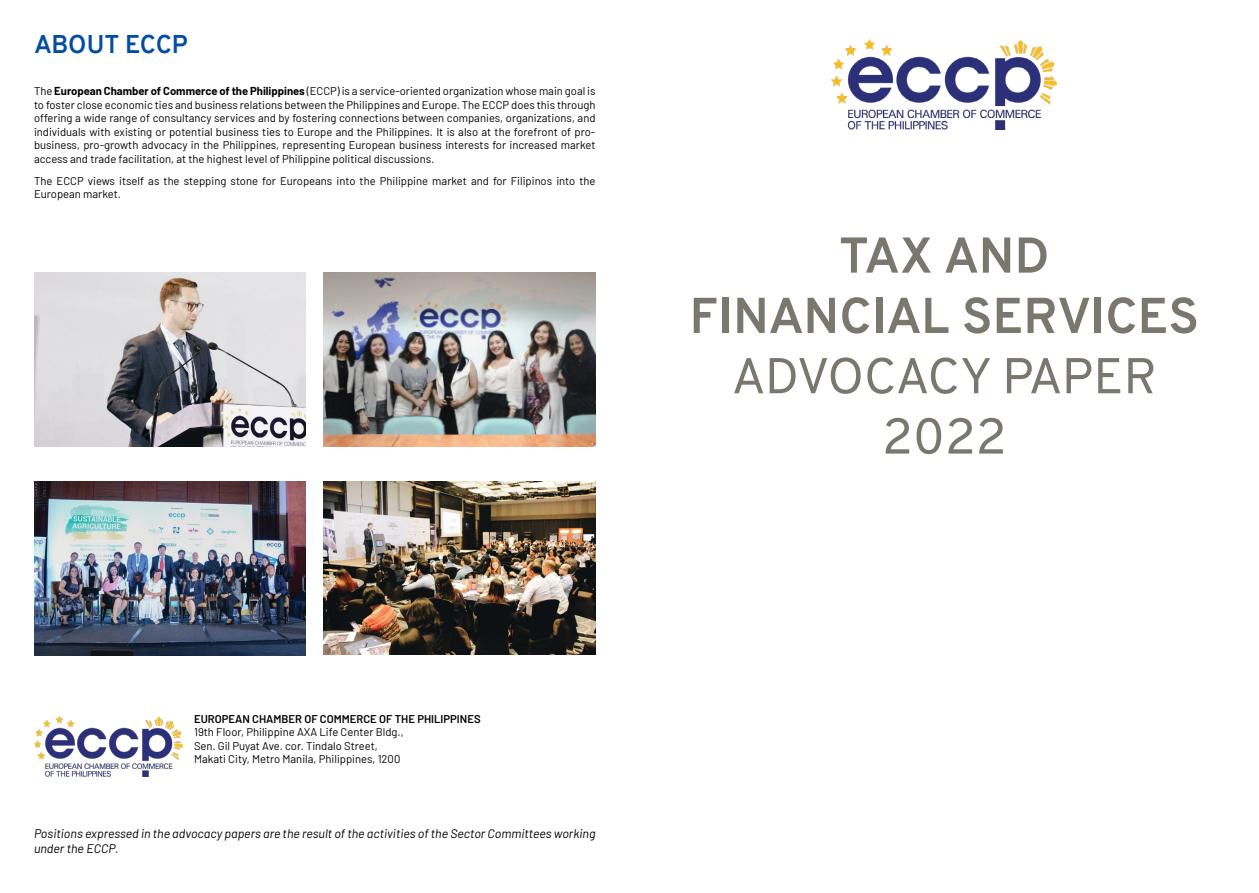
<style>
.page{position:relative;width:1259px;height:893px;background:#fff}
.page>*{position:absolute;margin:0;border:0;box-sizing:border-box;transform-origin:0 0}
.t1{font:700 50.25px/60.3px "Overpass";color:#79776e;text-align:center}
.t2{font:50.25px/60.3px "Overpass";letter-spacing:-.01em;color:#79776e;text-align:center}
.t3{font:700 25.05px "Overpass";letter-spacing:-.01em;color:#034ea2}
.t4{font:italic 12.45px/15px "Barlow";color:#000}
.t5{font:11.25px/13.5px "Barlow";color:#000}
.t6{font:600 11.25px "Barlow";color:#000}
.s1{font-weight:700}
</style>
<div class="page">
<img style="left:34px;top:717px;width:149px;height:60px">
<img style="left:831px;top:40px;width:225px;height:90px">
<img style="left:34px;top:272px;width:272px;height:174px">
<img style="left:324px;top:273px;width:271px;height:173px">
<img style="left:34px;top:481px;width:272px;height:174px">
<img style="left:324px;top:481px;width:271px;height:174px">
<h2 class="t3" style="left:34px;top:26px;width:155px">ABOUT ECCP</h2>
<p class="t5" style="left:34px;top:84px;width:563px;text-align:justify">The <span class="s1">European Chamber of Commerce of the Philippines</span> (ECCP) is a service-oriented organization whose main goal is to foster close economic ties and business relations between the Philippines and Europe. The ECCP does this through offering a wide range of consultancy services and by fostering connections between companies, organizations, and individuals with existing or potential business ties to Europe and the Philippines. It is also at the forefront of pro&shy;business, pro-growth advocacy in the Philippines, representing European business interests for increased market access and trade facilitation, at the highest level of Philippine political discussions.</p>
<p class="t5" style="left:34px;top:173px;width:563px">The ECCP views itself as the stepping stone for Europeans into the Philippine market and for Filipinos into the<br>European market.</p>
<h1 class="t1" style="left:689px;top:225px;width:511px">TAX AND<br>FINANCIAL SERVICES</h1>
<h1 class="t2" style="left:731px;top:346px;width:427px">ADVOCACY PAPER<br>2022</h1>
<p class="t6" style="left:194px;top:711px;width:288px">EUROPEAN CHAMBER OF COMMERCE OF THE PHILIPPINES</p>
<p class="t5" style="left:194px;top:725px;width:211px">19th Floor, Philippine AXA Life Center Bldg.,<br>Sen. Gil Puyat Ave. cor. Tindalo Street,<br>Makati City, Metro Manila, Philippines, 1200</p>
<p class="t4" style="left:34px;top:825px;width:563px">Positions expressed in the advocacy papers are the result of the activities of the Sector Committees working under the ECCP.</p>
</div>
